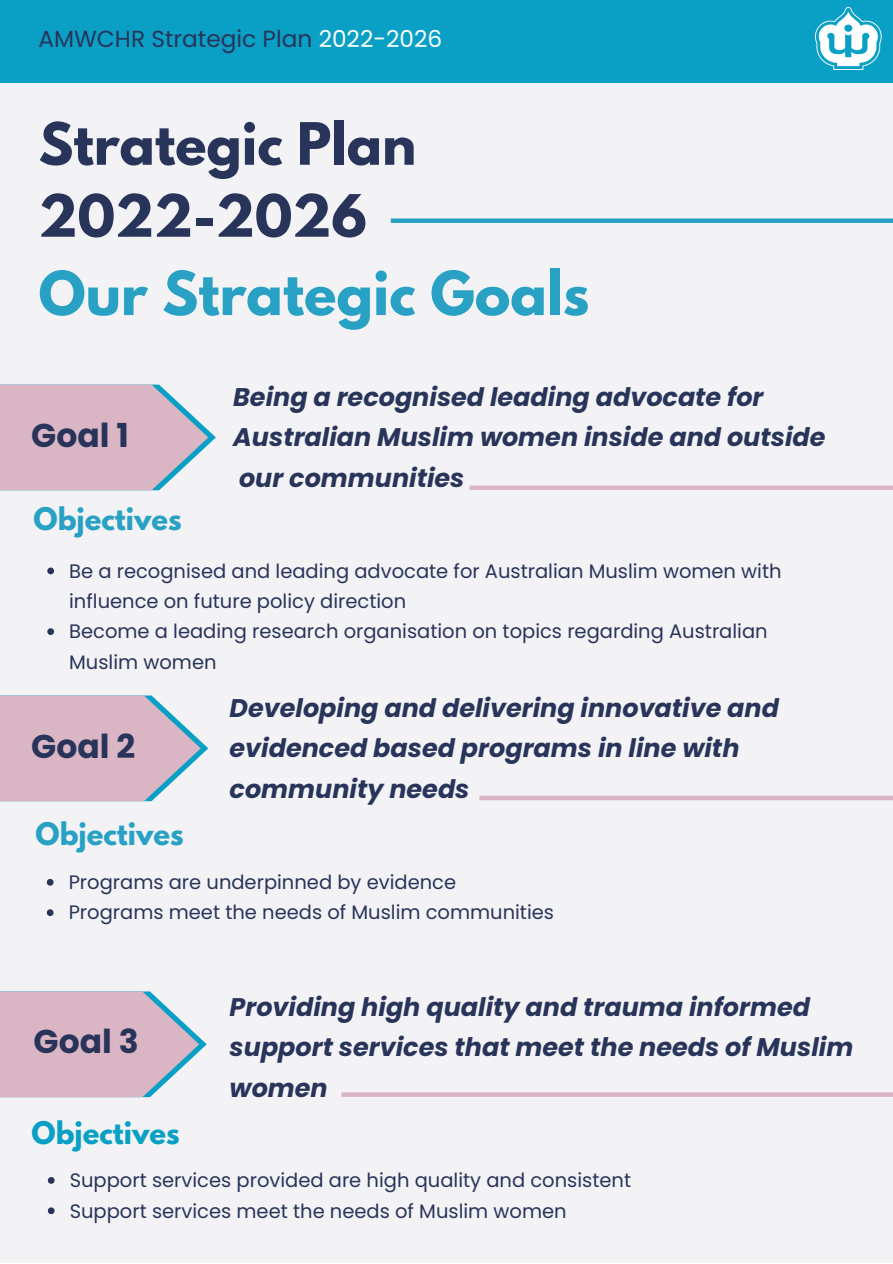
<style>
.page{position:relative;width:893px;height:1264px;background:#fff}
.page>*{position:absolute;margin:0;border:0;box-sizing:border-box;transform-origin:0 0}
.t1{font:700 53.7px "League Spartan";color:#28a1c4}
.t2{font:700 51.75px/72px "League Spartan";color:#29345b}
.t3{font:700 33px "Poppins";color:#29345b}
.t4{font:700 27.6px "League Spartan";color:#28a1c4}
.t5{font:700 27.6px "League Spartan";color:#0aa0c5}
.t6{font:italic 700 25.5px/40.5px "Poppins";color:#29345b}
.t7{font:23.25px "Poppins";color:#29345b}
.t8{font:19.5px/30.3px "Poppins";color:#29345b}
.s1{color:#fbfcfc}
</style>
<div class="page">
<div style="left:0;top:0;width:892px;height:1262px;background:#f3f3f5"></div>
<div style="left:391px;top:218px;width:501px;height:5px;background:#28a1c4"></div>
<div style="left:0;top:0;width:892px;height:82px;background:#0aa0c5"></div>
<img style="left:815px;top:8px;width:67px;height:62px">
<svg style="left:48px;top:1177px;width:7px;height:6px"></svg>
<svg style="left:48px;top:1207px;width:7px;height:7px"></svg>
<svg style="left:341px;top:1092px;width:551px;height:4px;background:#dcbac8"></svg>
<svg style="left:0;top:991px;width:207px;height:106px;background:#d5bcca"></svg>
<svg style="left:47px;top:567px;width:7px;height:7px"></svg>
<svg style="left:47px;top:628px;width:7px;height:7px"></svg>
<div style="left:469px;top:485px;width:423px;height:5px;background:#dab5c4"></div>
<svg style="left:0;top:384px;width:216px;height:106px;background:#d5bcca"></svg>
<svg style="left:47px;top:879px;width:7px;height:6px"></svg>
<svg style="left:47px;top:909px;width:7px;height:7px"></svg>
<div style="left:479px;top:795px;width:413px;height:5px;background:#dab5c4"></div>
<svg style="left:0;top:695px;width:208px;height:106px;background:#d5bcca"></svg>
<p class="t7" style="left:39px;top:22px;width:405px">AMWCHR Strategic Plan <span class="s1">2022-2026</span></p>
<h2 class="t2" style="left:39px;top:114px;width:379px">Strategic Plan<br>2022-2026</h2>
<h1 class="t1" style="left:39px;top:267px;width:552px">Our Strategic Goals</h1>
<h3 class="t3" style="left:31px;top:412px;width:99px">Goal 1</h3>
<h3 class="t6" style="left:233px;top:376px;width:593px">Being a recognised leading advocate for<br>Australian Muslim women inside and outside our communities</h3>
<h3 class="t4" style="left:34px;top:505px;width:150px">Objectives</h3>
<p class="t8" style="left:69px;top:555px;width:714px">Be a recognised and leading advocate for Australian Muslim women with influence on future policy direction<br>Become a leading research organisation on topics regarding Australian Muslim women</p>
<h3 class="t3" style="left:31px;top:723px;width:106px">Goal 2</h3>
<h3 class="t6" style="left:229px;top:687px;width:551px">Developing and delivering innovative and evidenced based programs in line with community needs</h3>
<h3 class="t4" style="left:36px;top:820px;width:150px">Objectives</h3>
<p class="t8" style="left:69px;top:867px;width:487px">Programs are underpinned by evidence<br>Programs meet the needs of Muslim communities</p>
<h3 class="t3" style="left:34px;top:1018px;width:107px">Goal 3</h3>
<h3 class="t6" style="left:229px;top:986px;width:625px">Providing high quality and trauma informed support services that meet the needs of Muslim women</h3>
<h3 class="t5" style="left:32px;top:1118px;width:150px">Objectives</h3>
<p class="t8" style="left:70px;top:1165px;width:563px">Support services provided are high quality and consistent<br>Support services meet the needs of Muslim women</p>
</div>
